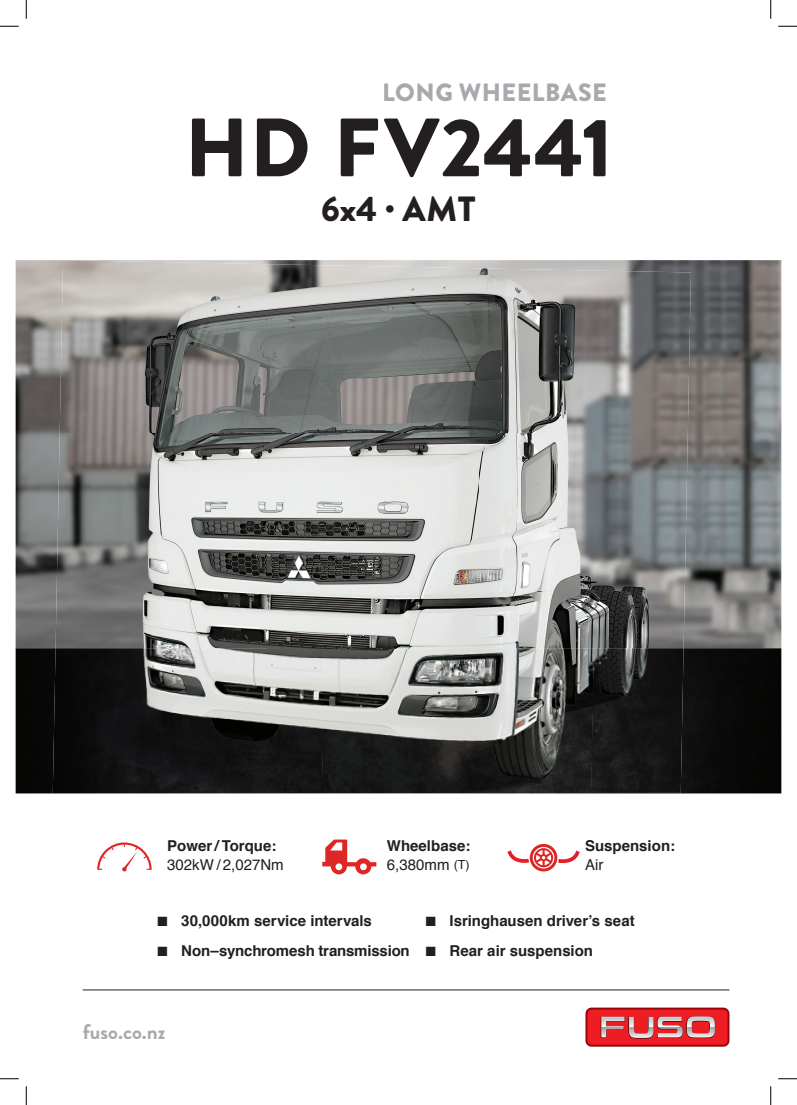
<style>
.page{position:relative;width:797px;height:1105px;background:#fff}
.page>*{position:absolute;margin:0;border:0;box-sizing:border-box;transform-origin:0 0}
.t1{font:900 82.5px "Brandon Grotesque";letter-spacing:.015em;color:#231f20}
.t2{font:900 35px "Brandon Grotesque";letter-spacing:.005em;color:#231f20}
.t3{font:900 25px "Brandon Grotesque";letter-spacing:.02em;color:#a8a9ad}
.t4{font:700 21.12px "Brandon Grotesque";color:#a8a9ad}
.t5{font:700 15px/18.8px "Helvetica";color:#231f20}
.t6{font:15px "Helvetica";color:#231f20}
.s1{font-weight:400}
.s2{font-weight:400;font-size:12.5px}
.s3{font-family:"Arial";font-size:20px}
</style>
<div class="page">
<img style="left:586px;top:1007px;width:143px;height:40px">
<hr style="left:83px;top:990px;width:646px;height:1px;background:#231f20">
<img style="left:16px;top:260px;width:765px;height:533px">
<svg style="left:97px;top:842px;width:55px;height:30px"></svg>
<svg style="left:322px;top:839px;width:54px;height:35px"></svg>
<img style="left:53px;top:648px;width:269px;height:145px">
<img style="left:322px;top:648px;width:269px;height:145px">
<img style="left:591px;top:648px;width:92px;height:145px">
<img style="left:56px;top:432px;width:632px;height:216px">
<img style="left:60px;top:260px;width:250px;height:173px">
<img style="left:309px;top:265px;width:255px;height:168px">
<img style="left:563px;top:270px;width:128px;height:163px">
<svg style="left:507px;top:844px;width:73px;height:27px"></svg>
<svg style="left:0;top:25px;width:19px;height:2px"></svg>
<svg style="left:778px;top:25px;width:19px;height:2px"></svg>
<svg style="left:0;top:1078px;width:19px;height:1px"></svg>
<svg style="left:778px;top:1078px;width:19px;height:1px"></svg>
<svg style="left:25px;top:0;width:2px;height:19px"></svg>
<svg style="left:25px;top:1086px;width:2px;height:19px"></svg>
<svg style="left:770px;top:0;width:1px;height:19px"></svg>
<svg style="left:770px;top:1086px;width:1px;height:19px"></svg>
<h3 class="t3" style="left:382px;top:75px;width:226px">LONG WHEELBASE</h3>
<h1 class="t1" style="left:185px;top:89px;width:429px">HD FV2441</h1>
<h2 class="t2" style="left:321px;top:184px;width:156px">6x4 · AMT</h2>
<p class="t5" style="left:167px;top:836px;width:111px">Power / Torque:</p>
<p class="t6" style="left:167px;top:853px;width:118px">302kW / 2,027Nm</p>
<p class="t5" style="left:387px;top:836px;width:85px">Wheelbase:<br><span class="s1">6,380mm</span> <span class="s2">(T)</span></p>
<p class="t5" style="left:585px;top:836px;width:92px">Suspension:</p>
<p class="t6" style="left:585px;top:853px;width:20px">Air</p>
<p class="t5" style="left:156px;top:912px;width:217px"><span class="s3">■</span> 30,000km service intervals</p>
<p class="t5" style="left:156px;top:942px;width:255px"><span class="s3">■</span> Non–synchromesh transmission</p>
<p class="t5" style="left:425px;top:912px;width:211px"><span class="s3">■</span> Isringhausen driver’s seat</p>
<p class="t5" style="left:425px;top:942px;width:170px"><span class="s3">■</span> Rear air suspension</p>
<h3 class="t4" style="left:83px;top:1016px;width:84px">fuso.co.nz</h3>
</div>
